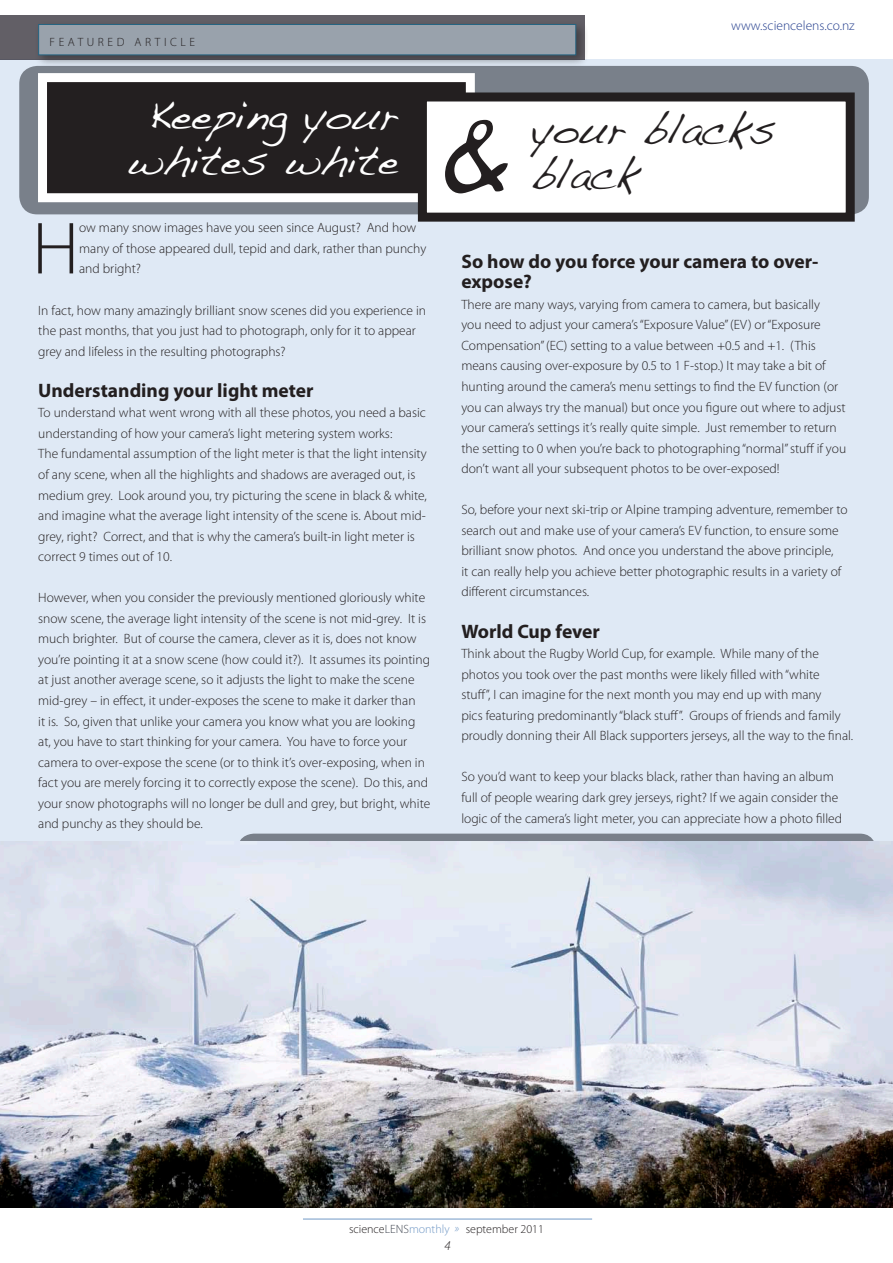
<style>
.page{position:relative;width:893px;height:1263px;background:#fff}
.page>*{position:absolute;margin:0;border:0;box-sizing:border-box;transform-origin:0 0}
.t1{font:108px "Handwriting Dakota";color:#231f20}
.t2{font:300 74.55px "Myriad Pro";color:#231f20}
.t3{font:42px/45px "Handwriting Dakota";color:#fff;text-align:center}
.t4{font:42px "Handwriting Dakota";color:#231f20}
.head_sub{font:700 19.5px/20.5px "Myriad Pro";color:#231f20}
.t5{font:300 13.5px/20.5px "Myriad Pro";color:#231f20}
.t6{font:300 13.5px "Myriad Pro";color:#253f8e}
.t7{font:italic 300 13.5px "Myriad Pro";color:#231f20}
.t8{font:300 12px "Myriad Pro";color:#231f20}
.t9{font:300 12px "Myriad Pro";letter-spacing:.3em;color:#231f20}
.s1{color:#434954}
.s2{color:#7299c6}
.s3{font-style:italic;color:#7299c6}
</style>
<div class="page">
<hr style="left:303px;top:1219px;width:289px;height:1px;background:#7299c6">
<div style="left:0;top:60px;width:893px;height:1148px;background:#dfe9f5"></div>
<div style="left:19px;top:66px;width:850px;height:148px;background:#79808a;border-radius:18px"></div>
<div style="left:237px;top:834px;width:639px;height:38px;background:#79808a;border-radius:16px"></div>
<img style="left:0;top:841px;width:893px;height:367px">
<div style="left:43px;top:78px;width:427px;height:120px;background:#231f20"></div>
<div style="left:38px;top:73px;width:437px;height:129px;border:9px solid #fff"></div>
<div style="left:0;top:15px;width:585px;height:45px;background:#625f66"></div>
<div style="left:34px;top:20px;width:555px;height:48px;background:#231f20;opacity:.75"></div>
<div style="left:38px;top:24px;width:538px;height:31px;background:#99a2ac;border:1px solid #006893"></div>
<div style="left:422px;top:97px;width:428px;height:120px;background:#fff"></div>
<div style="left:418px;top:92px;width:437px;height:130px;border:9px solid #231f20"></div>
<p class="t9" style="left:50px;top:35px;width:147px">FEATURED ARTICLE</p>
<p class="t6" style="left:731px;top:18px;width:125px">www.sciencelens.co.nz</p>
<p class="t3" style="left:128px;top:92px;width:273px">Keeping your whites white</p>
<p class="t4" style="left:532px;top:104px;width:244px">your blacks</p>
<p class="t1" style="left:437px;top:91px;width:73px">&amp;</p>
<p class="t4" style="left:532px;top:149px;width:107px">black</p>
<p class="t2" style="left:32px;top:208px;width:48px">H</p>
<p class="t5" style="left:79px;top:218px;width:349px">ow many snow images have you seen since August? And how many of those appeared dull, tepid and dark, rather than punchy and bright?</p>
<p class="t5" style="left:38px;top:300px;width:389px">In fact, how many amazingly brilliant snow scenes did you experience in the past months, that you just had to photograph, only for it to appear grey and lifeless in the resulting photographs?</p>
<p class="head_sub" style="left:38px;top:379px;width:277px">Understanding your light meter</p>
<p class="t5" style="left:38px;top:403px;width:389px">To understand what went wrong with all these photos, you need a basic understanding of how your camera’s light metering system works:</p>
<p class="t5" style="left:38px;top:444px;width:390px">The fundamental assumption of the light meter is that the light intensity of any scene, when all the highlights and shadows are averaged out, is medium grey. Look around you, try picturing the scene in black &amp; white, and imagine what the average light intensity of the scene is. About mid&shy;grey, right? Correct, and that is why the camera’s built-in light meter is correct 9 times out of 10.</p>
<p class="t5" style="left:38px;top:588px;width:393px">However, when you consider the previously mentioned gloriously white snow scene, the average light intensity of the scene is not mid-grey. It is much brighter. But of course the camera, clever as it is, does not know you’re pointing it at a snow scene (how could it?). It assumes its pointing at just another average scene, so it adjusts the light to make the scene mid-grey – in effect, it under-exposes the scene to make it darker than<br>it is. So, given that unlike your camera you know what you are looking at, you have to start thinking for your camera. You have to force your camera to over-expose the scene (or to think it’s over-exposing, when in fact you are merely forcing it to correctly expose the scene). Do this, and your snow photographs will no longer be dull and grey, but bright, white and punchy as they should be.</p>
<p class="head_sub" style="left:461px;top:250px;width:359px">So how do you force your camera to over&shy;expose?</p>
<p class="t5" style="left:461px;top:294px;width:386px">There are many ways, varying from camera to camera, but basically<br>you need to adjust your camera’s “Exposure Value” (EV) or “Exposure Compensation” (EC) setting to a value between +0.5 and +1. (This means causing over-exposure by 0.5 to 1 F-stop.) It may take a bit of hunting around the camera’s menu settings to find the EV function (or you can always try the manual) but once you figure out where to adjust your camera’s settings it’s really quite simple. Just remember to return the setting to 0 when you’re back to photographing “normal” stuff if you don’t want all your subsequent photos to be over-exposed!</p>
<p class="t5" style="left:461px;top:500px;width:388px">So, before your next ski-trip or Alpine tramping adventure, remember to search out and make use of your camera’s EV function, to ensure some brilliant snow photos. And once you understand the above principle,<br>it can really help you achieve better photographic results in a variety of different circumstances.</p>
<p class="head_sub" style="left:461px;top:620px;width:140px">World Cup fever</p>
<p class="t5" style="left:461px;top:644px;width:393px">Think about the Rugby World Cup, for example. While many of the photos you took over the past months were likely filled with “white<br>stuff”, I can imagine for the next month you may end up with many<br>pics featuring predominantly “black stuff”. Groups of friends and family proudly donning their All Black supporters jerseys, all the way to the final.</p>
<p class="t5" style="left:461px;top:767px;width:382px">So you’d want to keep your blacks black, rather than having an album full of people wearing dark grey jerseys, right? If we again consider the logic of the camera’s light meter, you can appreciate how a photo filled</p>
<p class="t8" style="left:349px;top:1222px;width:196px">science<span class="s1">LENS</span><span class="s2">monthly</span> <span class="s3">»</span> september 2011</p>
<p class="t7" style="left:445px;top:1238px;width:8px">4</p>
</div>
